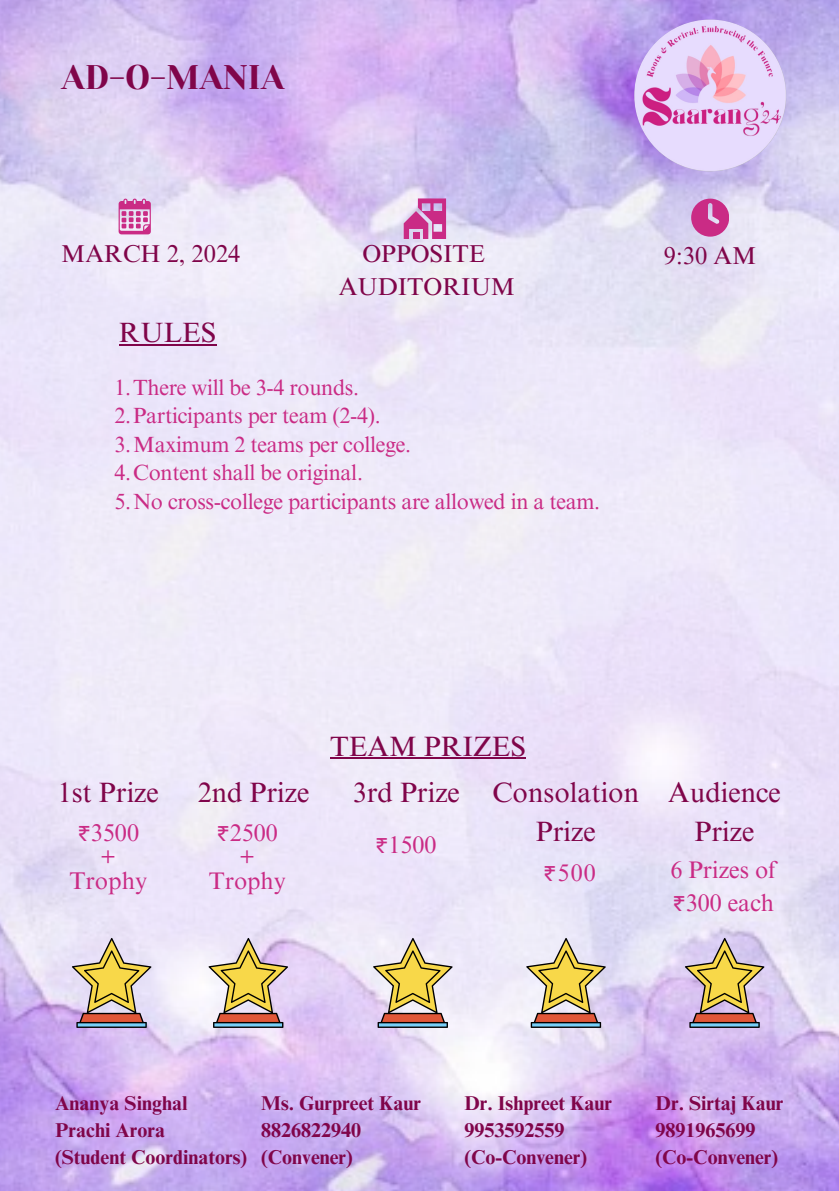
<style>
.page{position:relative;width:839px;height:1191px;background:#fff}
.page>*{position:absolute;margin:0;border:0;box-sizing:border-box;transform-origin:0 0}
.t1{font:34px "Yeseva One";color:#80054a}
.t2{font:28px/39px "Times NRMT Pro";color:#80054a;text-align:center}
.t3{font:24.4px/33px "Times NRMT Pro";color:#80054a;text-align:center}
.t4{font:24.2px "Times NRMT Pro";color:#ca2b85}
.t5{font:24px/24px "Times NRMT Pro";color:#ca2b85}
.t6{font:22px "Times NRMT Pro";letter-spacing:-.015em;color:#ca2b85}
.t7{font:700 20px/27px "Times NRMT Pro";color:#80054a}
.s1{font-family:"Noto Sans Gurmukhi"}
</style>
<div class="page">
<img style="left:0;top:0;width:838px;height:1191px">
<img style="left:634px;top:20px;width:152px;height:151px;border-radius:50%">
<svg style="left:119px;top:199px;width:31px;height:35px"></svg>
<svg style="left:403px;top:198px;width:43px;height:41px;background:#d372b1"></svg>
<svg style="left:691px;top:199px;width:37px;height:37px"></svg>
<hr style="left:119px;top:344px;width:97px;height:1px;background:#80054a">
<hr style="left:330px;top:758px;width:196px;height:1px;background:#80054a">
<svg style="left:72px;top:938px;width:79px;height:85px;background:#d1b998"></svg>
<svg style="left:76px;top:1022px;width:71px;height:6px"></svg>
<svg style="left:78px;top:1023px;width:67px;height:4px"></svg>
<svg style="left:208px;top:938px;width:80px;height:85px;background:#d3ba9a"></svg>
<svg style="left:213px;top:1022px;width:70px;height:6px"></svg>
<svg style="left:214px;top:1023px;width:68px;height:4px"></svg>
<svg style="left:373px;top:938px;width:79px;height:85px;background:#d5bf99"></svg>
<svg style="left:377px;top:1022px;width:71px;height:6px"></svg>
<svg style="left:379px;top:1023px;width:67px;height:4px"></svg>
<svg style="left:526px;top:938px;width:79px;height:85px;background:#d3be99"></svg>
<svg style="left:530px;top:1022px;width:71px;height:6px"></svg>
<svg style="left:532px;top:1023px;width:67px;height:4px"></svg>
<svg style="left:684px;top:938px;width:80px;height:85px;background:#caae96"></svg>
<svg style="left:689px;top:1022px;width:70px;height:6px"></svg>
<svg style="left:690px;top:1023px;width:68px;height:4px"></svg>
<p class="t1" style="left:62px;top:58px;width:224px">AD-O-MANIA</p>
<h4 class="t3" style="left:61px;top:240px;width:181px">MARCH 2, 2024</h4>
<p class="t3" style="left:338px;top:240px;width:178px">OPPOSITE<br>AUDITORIUM</p>
<h4 class="t3" style="left:664px;top:243px;width:94px">9:30 AM</h4>
<h2 class="t2" style="left:119px;top:317px;width:99px">RULES</h2>
<h5 class="t6" style="left:115px;top:379px;width:246px">1.There will be 3-4 rounds.</h5>
<h3 class="t6" style="left:115px;top:407px;width:268px">2.Participants per team (2-4).</h3>
<h5 class="t6" style="left:115px;top:436px;width:298px">3.Maximum 2 teams per college.</h5>
<h3 class="t6" style="left:115px;top:464px;width:250px">4.Content shall be original.</h3>
<h5 class="t6" style="left:115px;top:493px;width:487px">5.No cross-college participants are allowed in a team.</h5>
<p class="t2" style="left:58px;top:777px;width:102px">1st Prize</p>
<p class="t4" style="left:77px;top:823px;width:63px"><span class="s1">₹</span>3500</p>
<p class="t5" style="left:100px;top:848px;width:18px">+</p>
<p class="t4" style="left:69px;top:871px;width:79px">Trophy</p>
<h3 class="t2" style="left:198px;top:777px;width:113px">2nd Prize</h3>
<h4 class="t5" style="left:209px;top:824px;width:78px;text-align:center"><span class="s1">₹</span>2500 +<br>Trophy</h4>
<p class="t2" style="left:330px;top:731px;width:197px">TEAM PRIZES</p>
<h2 class="t2" style="left:353px;top:777px;width:108px">3rd Prize</h2>
<h3 class="t2" style="left:668px;top:777px;width:114px">Audience<br>Prize</h3>
<p class="t2" style="left:492px;top:777px;width:148px">Consolation<br>Prize</p>
<h5 class="t5" style="left:375px;top:836px;width:63px"><span class="s1">₹</span>1500</h5>
<p class="t5" style="left:543px;top:864px;width:54px"><span class="s1">₹</span>500</p>
<p class="t5" style="left:670px;top:857px;width:107px;line-height:33px">6 Prizes of <span class="s1">₹</span>300 each</p>
<p class="t7" style="left:55px;top:1092px;width:193px">Ananya Singhal<br>Prachi Arora<br>(Student Coordinators)</p>
<p class="t7" style="left:261px;top:1092px;width:161px">Ms. Gurpreet Kaur<br>8826822940 (Convener)</p>
<p class="t7" style="left:464px;top:1092px;width:149px">Dr. Ishpreet Kaur<br>9953592559 (Co-Convener)</p>
<p class="t7" style="left:655px;top:1092px;width:129px">Dr. Sirtaj Kaur<br>9891965699 (Co-Convener)</p>
</div>
